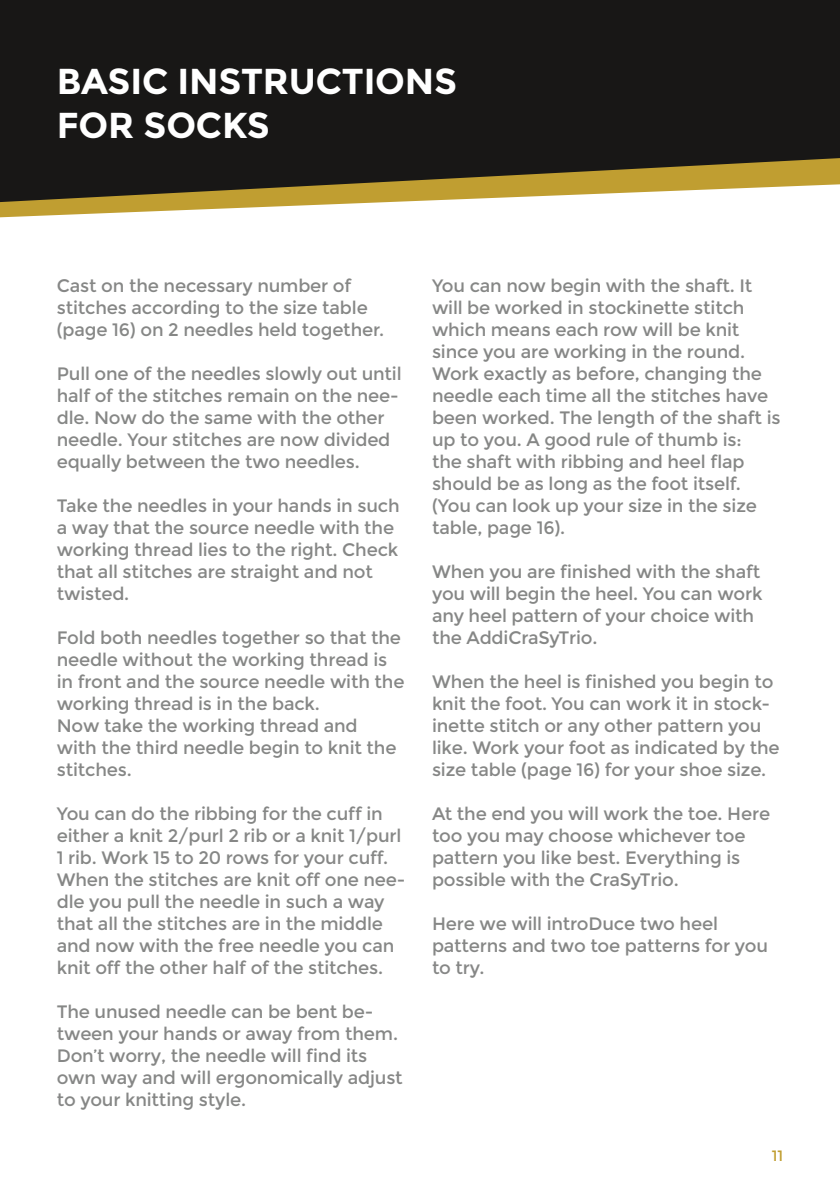
<style>
.page{position:relative;width:840px;height:1191px;background:#fff}
.page>*{position:absolute;margin:0;border:0;box-sizing:border-box;transform-origin:0 0}
.t1{font:700 36px/44px "Montserrat";letter-spacing:-.005em;color:#fff}
.t2{font:18px/22px "Montserrat";letter-spacing:-.01em;color:#868786}
.t3{font:15px "Montserrat";color:#c09e31}
</style>
<div class="page">
<svg style="left:0;top:202px;width:389px;height:15px"></svg>
<svg style="left:0;top:0;width:839px;height:202px;background:#2b271d"></svg>
<h1 class="t1" style="left:57px;top:59px;width:401px">BASIC INSTRUCTIONS<br>FOR SOCKS</h1>
<p class="t2" style="left:57px;top:275px;width:329px">Cast on the necessary number of stitches according to the size table (page 16) on 2 needles held together.</p>
<p class="t2" style="left:57px;top:363px;width:346px">Pull one of the needles slowly out until half of the stitches remain on the nee&shy;dle. Now do the same with the other needle. Your stitches are now divided equally between the two needles.</p>
<p class="t2" style="left:57px;top:495px;width:344px">Take the needles in your hands in such a way that the source needle with the working thread lies to the right. Check that all stitches are straight and not twisted.</p>
<p class="t2" style="left:57px;top:627px;width:349px">Fold both needles together so that the needle without the working thread is in front and the source needle with the working thread is in the back.<br>Now take the working thread and<br>with the third needle begin to knit the stitches.</p>
<p class="t2" style="left:57px;top:803px;width:350px">You can do the ribbing for the cuff in either a knit 2/purl 2 rib or a knit 1/purl 1 rib. Work 15 to 20 rows for your cuff.<br>When the stitches are knit off one nee&shy;dle you pull the needle in such a way that all the stitches are in the middle and now with the free needle you can knit off the other half of the stitches.</p>
<p class="t2" style="left:57px;top:1001px;width:347px">The unused needle can be bent be&shy;tween your hands or away from them.<br>Don’t worry, the needle will find its own way and will ergonomically adjust to your knitting style.</p>
<p class="t2" style="left:432px;top:275px;width:350px">You can now begin with the shaft. It will be worked in stockinette stitch which means each row will be knit since you are working in the round.<br>Work exactly as before, changing the needle each time all the stitches have been worked. The length of the shaft is up to you. A good rule of thumb is:<br>the shaft with ribbing and heel flap should be as long as the foot itself. (You can look up your size in the size table, page 16).</p>
<p class="t2" style="left:432px;top:561px;width:332px">When you are finished with the shaft you will begin the heel. You can work any heel pattern of your choice with the AddiCraSyTrio.</p>
<p class="t2" style="left:432px;top:671px;width:349px">When the heel is finished you begin to knit the foot. You can work it in stock&shy;inette stitch or any other pattern you like. Work your foot as indicated by the size table (page 16) for your shoe size.</p>
<p class="t2" style="left:432px;top:803px;width:339px">At the end you will work the toe. Here too you may choose whichever toe pattern you like best. Everything is possible with the CraSyTrio.</p>
<p class="t2" style="left:432px;top:913px;width:337px">Here we will introDuce two heel patterns and two toe patterns for you to try.</p>
<p class="t3" style="left:771px;top:1147px;width:13px">11</p>
</div>
